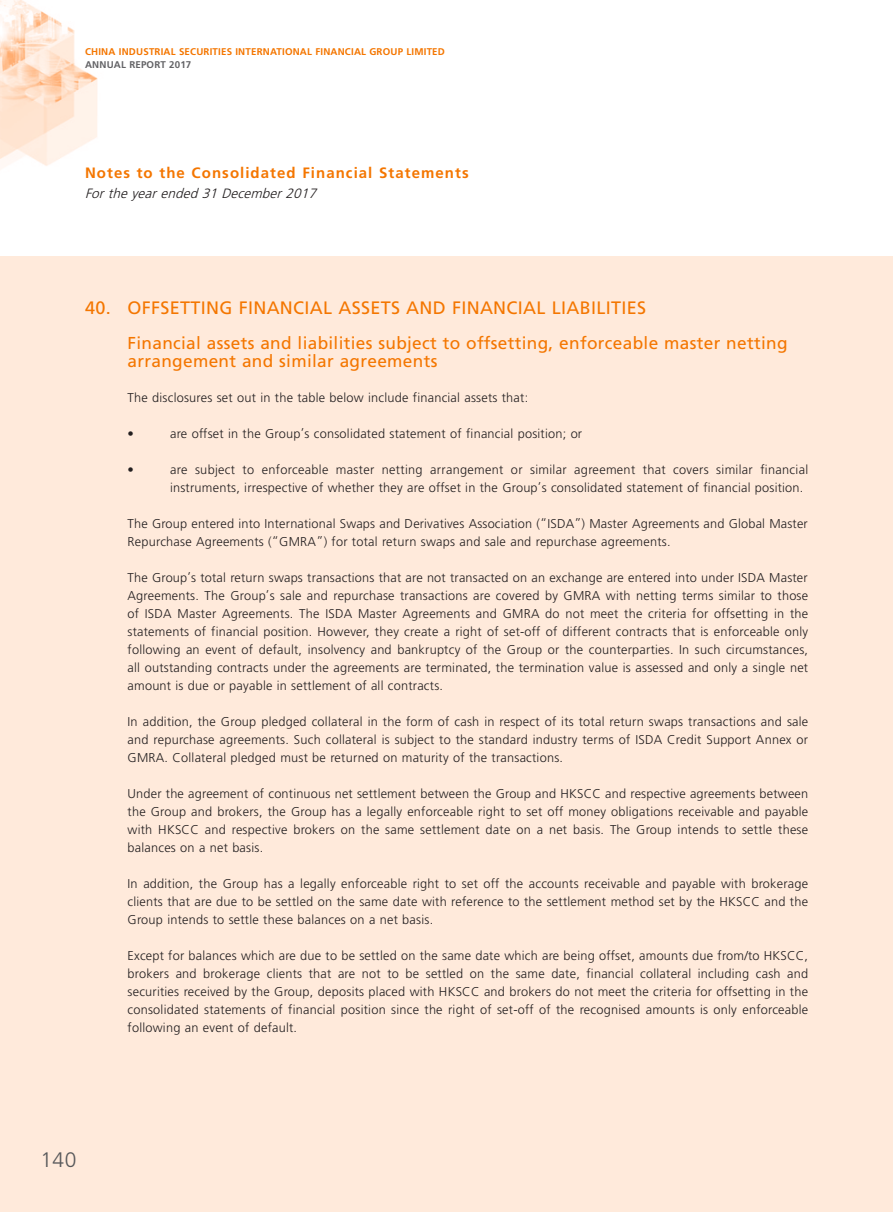
<style>
.page{position:relative;width:893px;height:1212px;background:#fff}
.page>*{position:absolute;margin:0;border:0;box-sizing:border-box;transform-origin:0 0}
.t1{font:300 21px "Frutiger LT Std";color:#57585a}
.Heading_1{font:18px "Frutiger LT Std";letter-spacing:.02em;color:#f47600}
.Heading_2{font:17.25px/18px "Frutiger LT Std";letter-spacing:.02em;color:#f47600}
.t2{font:700 15px "Frutiger LT Std";letter-spacing:.07em;color:#f47600}
.t3{font:italic 300 13.5px "Frutiger LT Std";color:#231f20}
.Body_Text{font:300 12.75px/18px "Frutiger LT Std";letter-spacing:.02em;color:#231f20;text-align:justify}
.t4{font:700 9.75px "Frutiger LT Std";letter-spacing:.02em;color:#f47600}
.t5{font:700 9.75px "Frutiger LT Std";letter-spacing:.02em;color:#636366}
</style>
<div class="page">
<div style="left:0;top:256px;width:893px;height:956px;background:#ffeadb"></div>
<img style="left:0;top:0;width:98px;height:168px">
<p class="t4" style="left:85px;top:46px;width:361px">CHINA INDUSTRIAL SECURITIES INTERNATIONAL FINANCIAL GROUP LIMITED</p>
<p class="t5" style="left:85px;top:59px;width:108px">ANNUAL REPORT 2017</p>
<p class="t2" style="left:85px;top:164px;width:385px">Notes to the Consolidated Financial Statements</p>
<p class="t3" style="left:85px;top:186px;width:237px">For the year ended 31 December 2017</p>
<p class="Heading_1" style="left:85px;top:297px;width:562px">40. OFFSETTING FINANCIAL ASSETS AND FINANCIAL LIABILITIES</p>
<p class="Heading_2" style="left:128px;top:334px;width:661px">Financial assets and liabilities subject to offsetting, enforceable master netting arrangement and similar agreements</p>
<p class="Body_Text" style="left:128px;top:389px;width:402px">The disclosures set out in the table below include financial assets that:</p>
<p class="Body_Text" style="left:128px;top:425px;width:8px">•</p>
<p class="Body_Text" style="left:170px;top:425px;width:414px">are offset in the Group’s consolidated statement of financial position; or</p>
<p class="Body_Text" style="left:128px;top:461px;width:8px">•</p>
<p class="Body_Text" style="left:170px;top:461px;width:640px">are subject to enforceable master netting arrangement or similar agreement that covers similar financial instruments, irrespective of whether they are offset in the Group’s consolidated statement of financial position.</p>
<p class="Body_Text" style="left:128px;top:515px;width:682px">The Group entered into International Swaps and Derivatives Association (“ISDA”) Master Agreements and Global Master<br>Repurchase Agreements (“GMRA”) for total return swaps and sale and repurchase agreements.</p>
<p class="Body_Text" style="left:128px;top:569px;width:682px">The Group’s total return swaps transactions that are not transacted on an exchange are entered into under ISDA Master Agreements. The Group’s sale and repurchase transactions are covered by GMRA with netting terms similar to those of ISDA Master Agreements. The ISDA Master Agreements and GMRA do not meet the criteria for offsetting in the statements of financial position. However, they create a right of set-off of different contracts that is enforceable only following an event of default, insolvency and bankruptcy of the Group or the counterparties. In such circumstances, all outstanding contracts under the agreements are terminated, the termination value is assessed and only a single net amount is due or payable in settlement of all contracts.</p>
<p class="Body_Text" style="left:128px;top:713px;width:682px">In addition, the Group pledged collateral in the form of cash in respect of its total return swaps transactions and sale and repurchase agreements. Such collateral is subject to the standard industry terms of ISDA Credit Support Annex or GMRA. Collateral pledged must be returned on maturity of the transactions.</p>
<p class="Body_Text" style="left:128px;top:785px;width:682px">Under the agreement of continuous net settlement between the Group and HKSCC and respective agreements between the Group and brokers, the Group has a legally enforceable right to set off money obligations receivable and payable with HKSCC and respective brokers on the same settlement date on a net basis. The Group intends to settle these balances on a net basis.</p>
<p class="Body_Text" style="left:128px;top:875px;width:682px">In addition, the Group has a legally enforceable right to set off the accounts receivable and payable with brokerage clients that are due to be settled on the same date with reference to the settlement method set by the HKSCC and the Group intends to settle these balances on a net basis.</p>
<p class="Body_Text" style="left:128px;top:947px;width:682px">Except for balances which are due to be settled on the same date which are being offset, amounts due from/to HKSCC, brokers and brokerage clients that are not to be settled on the same date, financial collateral including cash and securities received by the Group, deposits placed with HKSCC and brokers do not meet the criteria for offsetting in the consolidated statements of financial position since the right of set-off of the recognised amounts is only enforceable following an event of default.</p>
<h1 class="t1" style="left:40px;top:1148px;width:38px">140</h1>
</div>
